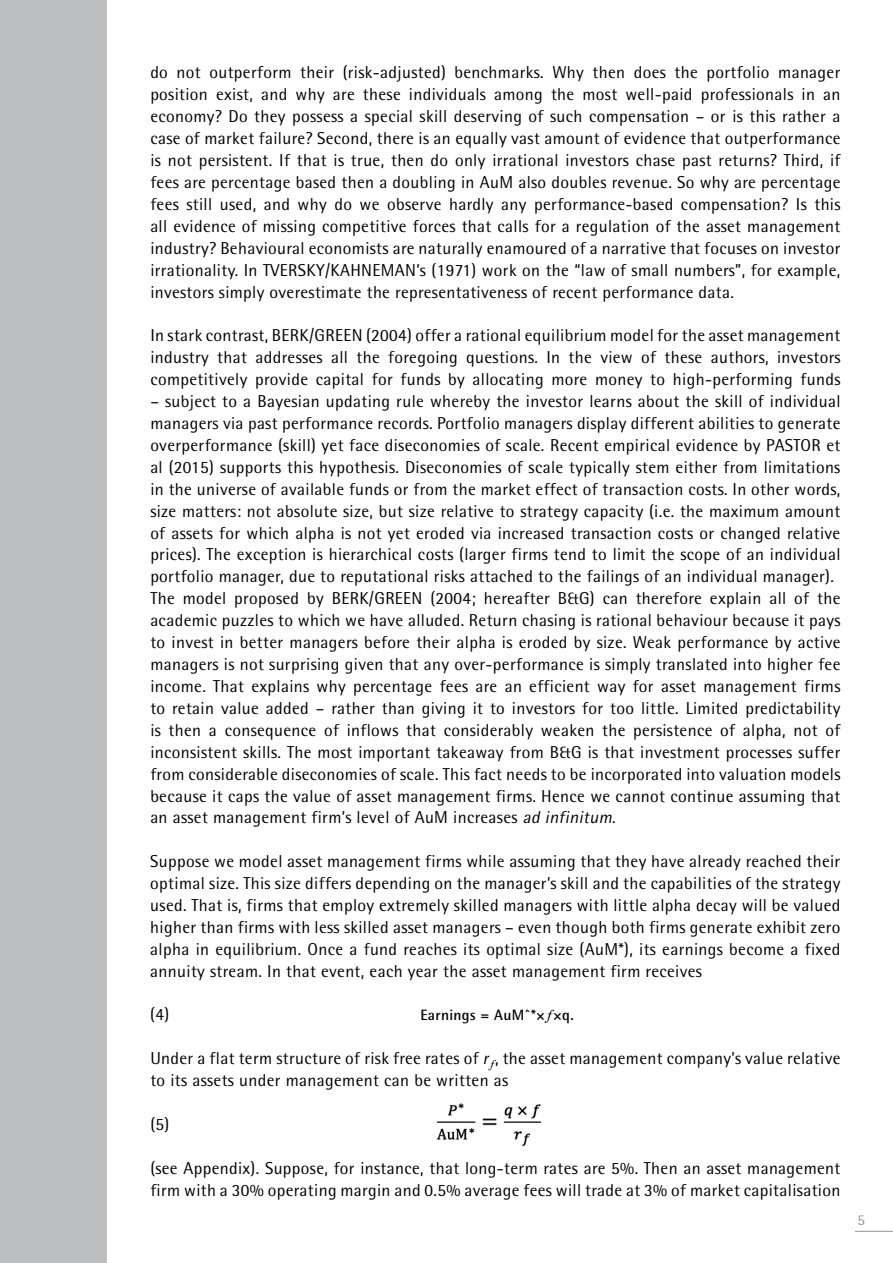
<style>
.page{position:relative;width:893px;height:1263px;background:#fff}
.page>*{position:absolute;margin:0;border:0;box-sizing:border-box;transform-origin:0 0}
.t1{font:17.25px/21.9px "Rotis Semi Sans";letter-spacing:.02em;color:#000;text-align:justify}
.t2{font:700 15px "Rotis Semi Sans";letter-spacing:.02em;color:#000}
.t3{font:15px "Rotis Semi Sans";color:#939598}
.s1{font-style:italic}
</style>
<div class="page">
<div style="left:0;top:0;width:106px;height:1263px;background:#bcbec0"></div>
<img style="left:437px;top:1103px;width:104px;height:44px">
<hr style="left:855px;top:1231px;width:38px;height:1px;background:#939598">
<p class="t1" style="left:150px;top:62px;width:692px">do not outperform their (risk-adjusted) benchmarks. Why then does the portfolio manager position exist, and why are these individuals among the most well-paid professionals in an economy? Do they possess a special skill deserving of such compensation – or is this rather a case of market failure? Second, there is an equally vast amount of evidence that outperformance is not persistent. If that is true, then do only irrational investors chase past returns? Third, if fees are percentage based then a doubling in AuM also doubles revenue. So why are percentage fees still used, and why do we observe hardly any performance-based compensation? Is this all evidence of missing competitive forces that calls for a regulation of the asset management industry? Behavioural economists are naturally enamoured of a narrative that focuses on investor irrationality. In TVERSKY/KAHNEMAN’s (1971) work on the “law of small numbers”, for example, investors simply overestimate the representativeness of recent performance data.</p>
<p class="t1" style="left:150px;top:324px;width:692px">In stark contrast, BERK/GREEN (2004) offer a rational equilibrium model for the asset management industry that addresses all the foregoing questions. In the view of these authors, investors competitively provide capital for funds by allocating more money to high-performing funds</p>
<p class="t1" style="left:150px;top:390px;width:692px;text-align:left">– subject to a Bayesian updating rule whereby the investor learns about the skill of individual managers via past performance records. Portfolio managers display different abilities to generate overperformance (skill) yet face diseconomies of scale. Recent empirical evidence by PASTOR et al (2015) supports this hypothesis. Diseconomies of scale typically stem either from limitations in the universe of available funds or from the market effect of transaction costs. In other words, size matters: not absolute size, but size relative to strategy capacity (i.e. the maximum amount of assets for which alpha is not yet eroded via increased transaction costs or changed relative prices). The exception is hierarchical costs (larger firms tend to limit the scope of an individual portfolio manager, due to reputational risks attached to the failings of an individual manager).<br>The model proposed by BERK/GREEN (2004; hereafter B&amp;G) can therefore explain all of the academic puzzles to which we have alluded. Return chasing is rational behaviour because it pays to invest in better managers before their alpha is eroded by size. Weak performance by active managers is not surprising given that any over-performance is simply translated into higher fee income. That explains why percentage fees are an efficient way for asset management firms to retain value added – rather than giving it to investors for too little. Limited predictability is then a consequence of inflows that considerably weaken the persistence of alpha, not of inconsistent skills. The most important takeaway from B&amp;G is that investment processes suffer from considerable diseconomies of scale. This fact needs to be incorporated into valuation models because it caps the value of asset management firms. Hence we cannot continue assuming that an asset management firm’s level of AuM increases <span class="s1">ad infinitum</span>.</p>
<p class="t1" style="left:150px;top:850px;width:692px">Suppose we model asset management firms while assuming that they have already reached their optimal size. This size differs depending on the manager’s skill and the capabilities of the strategy used. That is, firms that employ extremely skilled managers with little alpha decay will be valued higher than firms with less skilled asset managers – even though both firms generate exhibit zero alpha in equilibrium. Once a fund reaches its optimal size (AuM*), its earnings become a fixed annuity stream. In that event, each year the asset management firm receives</p>
<p class="t1" style="left:150px;top:1003px;width:20px">(4)</p>
<p class="t2" style="left:420px;top:1006px;width:155px">Earnings = AuM^*× ×q.</p>
<p class="t1" style="left:150px;top:1047px;width:692px">Under a flat term structure of risk free rates of <span class="s1">r</span> , the asset management company’s value relative to its assets under management can be written as</p>
<p class="t1" style="left:150px;top:1113px;width:20px">(5)</p>
<p class="t1" style="left:150px;top:1157px;width:692px">(see Appendix). Suppose, for instance, that long-term rates are 5%. Then an asset management firm with a 30% operating margin and 0.5% average fees will trade at 3% of market capitalisation</p>
<p class="t3" style="left:858px;top:1211px;width:9px">5</p>
</div>
